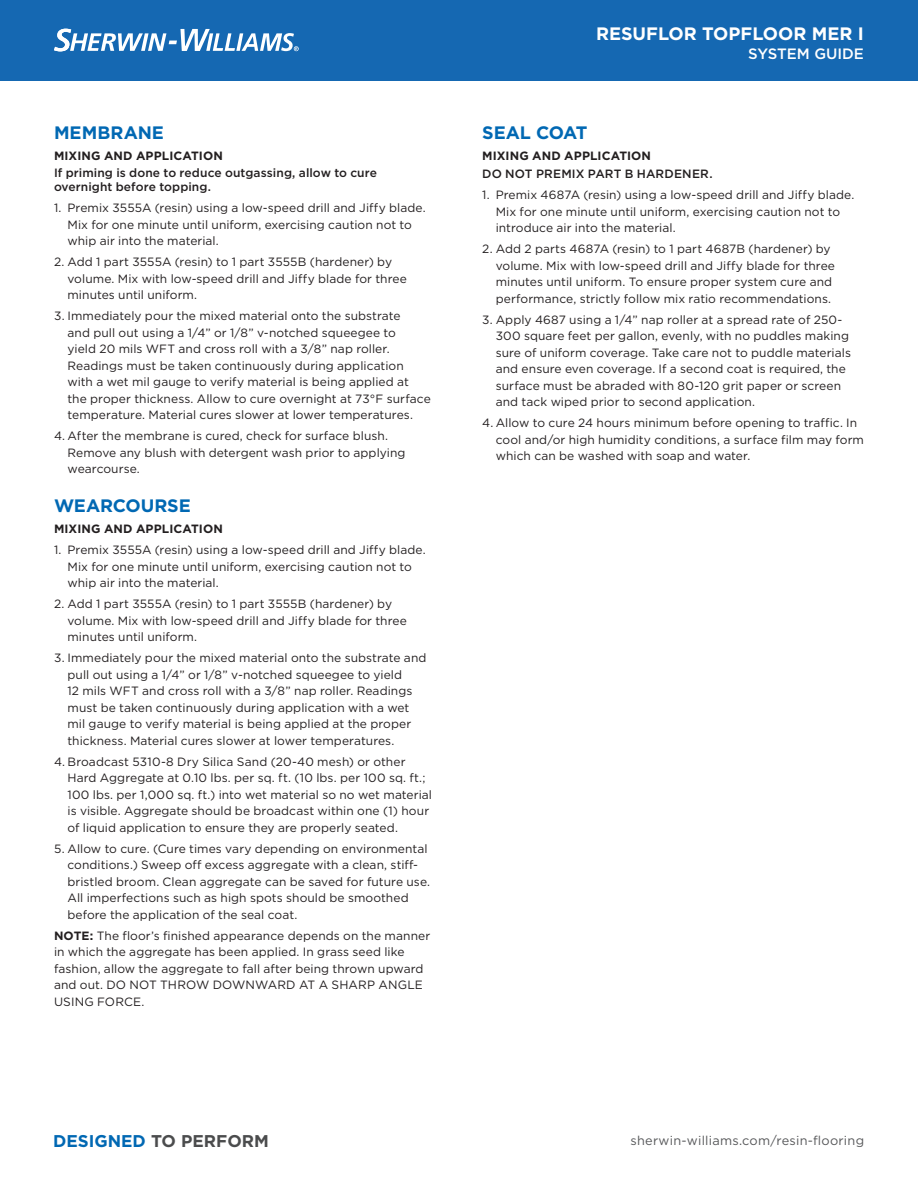
<style>
.page{position:relative;width:918px;height:1188px;background:#fff}
.page>*{position:absolute;margin:0;border:0;box-sizing:border-box;transform-origin:0 0}
.Paragraph{font:700 18px "Gotham";letter-spacing:-.005em;color:#0168b3}
.Backside_Product_Des{font:700 18px "Gotham";color:#fff}
.t1{font:700 16.95px "Gotham";color:#4b4c4d}
.Backside_Product_Des-2{font:500 15px "Gotham";color:#fff}
.t2{font:12.75px "Gotham";letter-spacing:.02em;color:#57585a}
.Paragraph-2{font:12px/16.5px "Gotham";letter-spacing:.005em;color:#231f20}
.Paragraph-3{font:500 12px/16.5px "Gotham";letter-spacing:.01em;color:#231f20}
.Paragraph-4{font:700 12px "Gotham";letter-spacing:.01em;color:#231f20}
.s1{font-weight:700}
.s2{color:#0168b3}
</style>
<div class="page">
<div style="left:0;top:0;width:918px;height:80px;background:#1568b2"></div>
<svg style="left:54px;top:29px;width:245px;height:22px"></svg>
<p class="Paragraph" style="left:54px;top:121px;width:112px">MEMBRANE</p>
<p class="Paragraph-3" style="left:54px;top:148px;width:325px"><span class="s1">MIXING AND APPLICATION<br></span>If priming is done to reduce outgassing, allow to cure</p>
<p class="Paragraph-3" style="left:54px;top:178px;width:158px">overnight before topping.</p>
<p class="Paragraph-2" style="left:68px;top:199px;width:360px;text-indent:-14px">1. Premix 3555A (resin) using a low-speed drill and Jiffy blade.<br>Mix for one minute until uniform, exercising caution not to whip air into the material.</p>
<p class="Paragraph-2" style="left:68px;top:253px;width:341px;text-indent:-14px">2. Add 1 part 3555A (resin) to 1 part 3555B (hardener) by volume. Mix with low-speed drill and Jiffy blade for three minutes until uniform.</p>
<p class="Paragraph-2" style="left:68px;top:307px;width:365px;text-indent:-14px">3. Immediately pour the mixed material onto the substrate<br>and pull out using a 1/4” or 1/8” v-notched squeegee to<br>yield 20 mils WFT and cross roll with a 3/8” nap roller.<br>Readings must be taken continuously during application with a wet mil gauge to verify material is being applied at the proper thickness. Allow to cure overnight at 73°F surface temperature. Material cures slower at lower temperatures.</p>
<p class="Paragraph-2" style="left:68px;top:427px;width:340px;text-indent:-14px">4. After the membrane is cured, check for surface blush.<br>Remove any blush with detergent wash prior to applying wearcourse.</p>
<p class="Paragraph" style="left:54px;top:494px;width:138px">WEARCOURSE</p>
<p class="Paragraph-4" style="left:54px;top:521px;width:170px">MIXING AND APPLICATION</p>
<p class="Paragraph-2" style="left:68px;top:541px;width:360px;text-indent:-14px">1. Premix 3555A (resin) using a low-speed drill and Jiffy blade.<br>Mix for one minute until uniform, exercising caution not to whip air into the material.</p>
<p class="Paragraph-2" style="left:68px;top:595px;width:341px;text-indent:-14px">2. Add 1 part 3555A (resin) to 1 part 3555B (hardener) by volume. Mix with low-speed drill and Jiffy blade for three minutes until uniform.</p>
<p class="Paragraph-2" style="left:68px;top:649px;width:360px;text-indent:-14px">3. Immediately pour the mixed material onto the substrate and pull out using a 1/4” or 1/8” v-notched squeegee to yield<br>12 mils WFT and cross roll with a 3/8” nap roller. Readings must be taken continuously during application with a wet mil gauge to verify material is being applied at the proper thickness. Material cures slower at lower temperatures.</p>
<p class="Paragraph-2" style="left:68px;top:753px;width:366px;text-indent:-14px">4. Broadcast 5310-8 Dry Silica Sand (20-40 mesh) or other Hard Aggregate at 0.10 lbs. per sq. ft. (10 lbs. per 100 sq. ft.; 100 lbs. per 1,000 sq. ft.) into wet material so no wet material is visible. Aggregate should be broadcast within one (1) hour of liquid application to ensure they are properly seated.</p>
<p class="Paragraph-2" style="left:68px;top:840px;width:364px;text-indent:-14px">5. Allow to cure. (Cure times vary depending on environmental conditions.) Sweep off excess aggregate with a clean, stiff&shy;bristled broom. Clean aggregate can be saved for future use.<br>All imperfections such as high spots should be smoothed before the application of the seal coat.</p>
<p class="Paragraph-2" style="left:54px;top:927px;width:378px"><span class="s1">NOTE:</span> The floor’s finished appearance depends on the manner in which the aggregate has been applied. In grass seed like fashion, allow the aggregate to fall after being thrown upward and out. DO NOT THROW DOWNWARD AT A SHARP ANGLE USING FORCE.</p>
<p class="Backside_Product_Des" style="left:596px;top:22px;width:269px">RESUFLOR TOPFLOOR MER I</p>
<p class="Backside_Product_Des-2" style="left:748px;top:44px;width:117px">SYSTEM GUIDE</p>
<p class="Paragraph" style="left:482px;top:121px;width:107px">SEAL COAT</p>
<p class="Paragraph-3" style="left:482px;top:147px;width:232px;line-height:18px"><span class="s1">MIXING AND APPLICATION<br></span>DO NOT PREMIX PART B HARDENER.</p>
<p class="Paragraph-2" style="left:496px;top:186px;width:360px;text-indent:-14px">1. Premix 4687A (resin) using a low-speed drill and Jiffy blade.<br>Mix for one minute until uniform, exercising caution not to introduce air into the material.</p>
<p class="Paragraph-2" style="left:496px;top:240px;width:341px;text-indent:-14px">2. Add 2 parts 4687A (resin) to 1 part 4687B (hardener) by volume. Mix with low-speed drill and Jiffy blade for three minutes until uniform. To ensure proper system cure and performance, strictly follow mix ratio recommendations.</p>
<p class="Paragraph-2" style="left:496px;top:311px;width:357px;text-indent:-14px">3. Apply 4687 using a 1/4” nap roller at a spread rate of 250- 300 square feet per gallon, evenly, with no puddles making sure of uniform coverage. Take care not to puddle materials and ensure even coverage. If a second coat is required, the surface must be abraded with 80-120 grit paper or screen and tack wiped prior to second application.</p>
<p class="Paragraph-2" style="left:496px;top:414px;width:370px;text-indent:-14px">4. Allow to cure 24 hours minimum before opening to traffic. In cool and/or high humidity conditions, a surface film may form which can be washed with soap and water.</p>
<p class="t1" style="left:53px;top:1129px;width:217px"><span class="s2">DESIGNED</span> TO PERFORM</p>
<p class="t2" style="left:631px;top:1132px;width:235px">sherwin-williams.com/resin-flooring</p>
</div>
